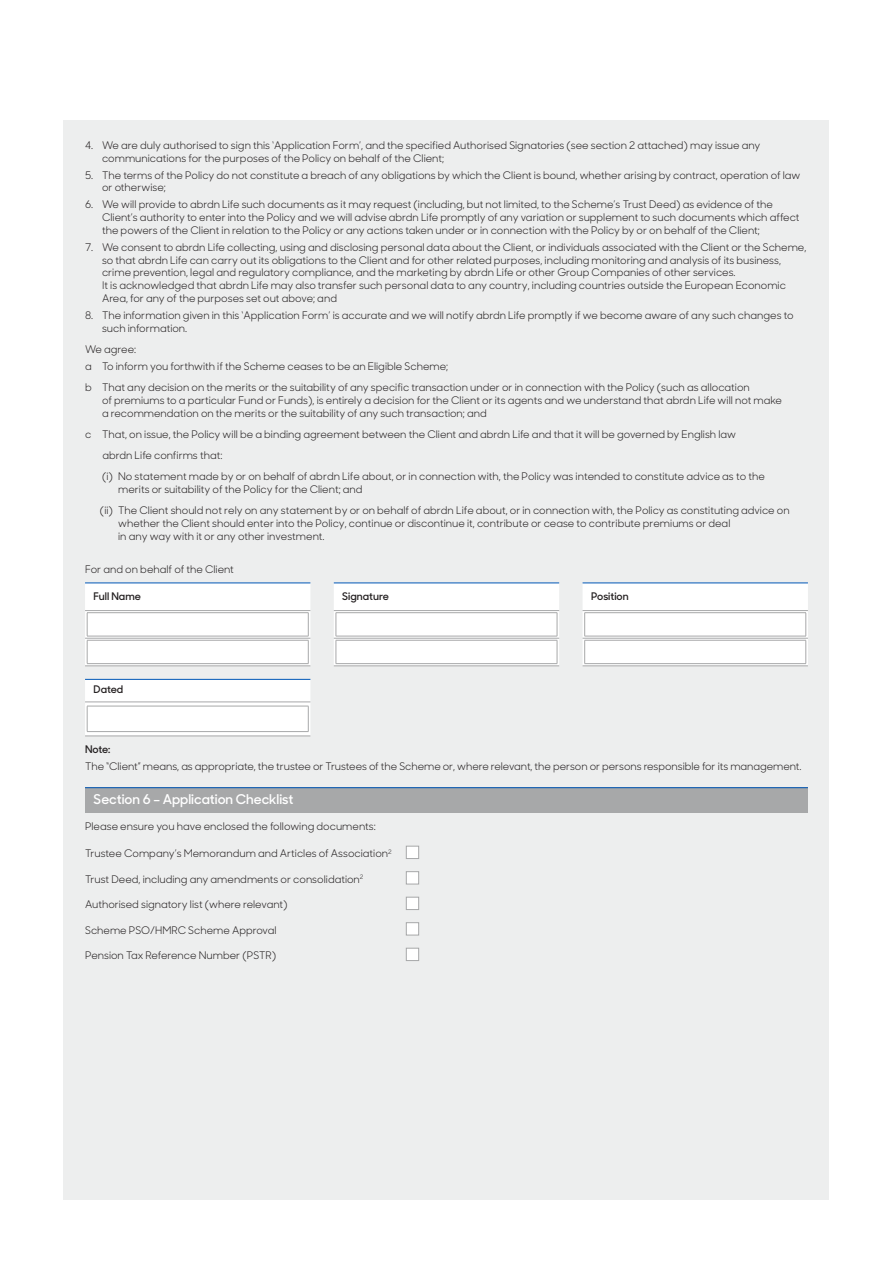
<style>
.page{position:relative;width:893px;height:1263px;background:#fff}
.page>*{position:absolute;margin:0;border:0;box-sizing:border-box;transform-origin:0 0}
.t1{font:600 13.5px "Sharp Sans Display No 1";color:#fff}
.t2{font:10.5px/12.8px "Sharp Sans Display No 1";color:#231f20}
.t3{font:600 10.5px "Sharp Sans Display No 1";color:#231f20}
</style>
<div class="page">
<div style="left:64px;top:120px;width:765px;height:1079px;background:#edeeee"></div>
<svg style="left:85px;top:583px;width:723px;height:83px;fill:#fff"></svg>
<hr style="left:85px;top:582px;width:225px;height:1px;background:#0057b7">
<hr style="left:334px;top:582px;width:225px;height:1px;background:#0057b7">
<hr style="left:583px;top:582px;width:225px;height:1px;background:#0057b7">
<hr style="left:85px;top:665px;width:225px;height:1px;background:#a7a8a9">
<hr style="left:334px;top:665px;width:225px;height:1px;background:#a7a8a9">
<hr style="left:583px;top:665px;width:225px;height:1px;background:#a7a8a9">
<hr style="left:85px;top:610px;width:225px;height:1px;background:#a7a8a9">
<hr style="left:334px;top:610px;width:225px;height:1px;background:#a7a8a9">
<hr style="left:583px;top:610px;width:225px;height:1px;background:#a7a8a9">
<hr style="left:85px;top:638px;width:225px;height:1px;background:#a7a8a9">
<hr style="left:334px;top:638px;width:225px;height:1px;background:#a7a8a9">
<hr style="left:583px;top:638px;width:225px;height:1px;background:#a7a8a9">
<div style="left:87px;top:613px;width:221px;height:23px;background:#fff"></div>
<hr style="left:87px;top:612px;width:221px;height:1px;background:#a7a8a9">
<hr style="left:87px;top:636px;width:221px;height:1px;background:#a7a8a9">
<div style="left:336px;top:613px;width:221px;height:23px;background:#fff"></div>
<hr style="left:336px;top:612px;width:221px;height:1px;background:#a7a8a9">
<hr style="left:336px;top:636px;width:221px;height:1px;background:#a7a8a9">
<div style="left:585px;top:613px;width:221px;height:23px;background:#fff"></div>
<hr style="left:584px;top:612px;width:222px;height:1px;background:#a7a8a9">
<hr style="left:584px;top:636px;width:222px;height:1px;background:#a7a8a9">
<div style="left:87px;top:640px;width:221px;height:24px;background:#fff"></div>
<hr style="left:87px;top:640px;width:221px;height:1px;background:#a7a8a9">
<svg style="left:87px;top:613px;width:1px;height:50px"></svg>
<svg style="left:308px;top:613px;width:1px;height:50px"></svg>
<hr style="left:87px;top:663px;width:221px;height:1px;background:#a7a8a9">
<div style="left:336px;top:640px;width:221px;height:24px;background:#fff"></div>
<hr style="left:336px;top:640px;width:221px;height:1px;background:#a7a8a9">
<svg style="left:336px;top:613px;width:1px;height:50px"></svg>
<svg style="left:557px;top:613px;width:1px;height:50px"></svg>
<hr style="left:336px;top:663px;width:221px;height:1px;background:#a7a8a9">
<div style="left:585px;top:640px;width:221px;height:24px;background:#fff"></div>
<hr style="left:584px;top:640px;width:222px;height:1px;background:#a7a8a9">
<svg style="left:584px;top:613px;width:1px;height:50px"></svg>
<svg style="left:805px;top:613px;width:1px;height:50px"></svg>
<hr style="left:584px;top:663px;width:222px;height:1px;background:#a7a8a9">
<svg style="left:85px;top:679px;width:225px;height:57px;background:#f6f8f9"></svg>
<hr style="left:87px;top:731px;width:221px;height:1px;background:#a7a8a9">
<div style="left:85px;top:788px;width:723px;height:25px;background:#a7a8a9"></div>
<hr style="left:85px;top:787px;width:723px;height:1px;background:#0057b7">
<div style="left:406px;top:846px;width:13px;height:13px;background:#fff;border:1px solid #a7a8a9"></div>
<div style="left:406px;top:871px;width:13px;height:13px;background:#fff;border:1px solid #a7a8a9"></div>
<div style="left:406px;top:897px;width:13px;height:13px;background:#fff;border:1px solid #a7a8a9"></div>
<div style="left:406px;top:922px;width:13px;height:13px;background:#fff;border:1px solid #a7a8a9"></div>
<div style="left:406px;top:948px;width:13px;height:13px;background:#fff;border:1px solid #a7a8a9"></div>
<p class="t2" style="left:102px;top:138px;width:660px;text-indent:-17px">4. We are duly authorised to sign this ‘Application Form’, and the specified Authorised Signatories (see section 2 attached) may issue any communications for the purposes of the Policy on behalf of the Client;</p>
<p class="t2" style="left:102px;top:168px;width:700px;text-indent:-17px">5. The terms of the Policy do not constitute a breach of any obligations by which the Client is bound, whether arising by contract, operation of law or otherwise;</p>
<p class="t2" style="left:102px;top:197px;width:699px;text-indent:-17px">6. We will provide to abrdn Life such documents as it may request (including, but not limited, to the Scheme’s Trust Deed) as evidence of the<br>Client’s authority to enter into the Policy and we will advise abrdn Life promptly of any variation or supplement to such documents which affect the powers of the Client in relation to the Policy or any actions taken under or in connection with the Policy by or on behalf of the Client;</p>
<p class="t2" style="left:102px;top:240px;width:706px;text-indent:-17px">7. We consent to abrdn Life collecting, using and disclosing personal data about the Client, or individuals associated with the Client or the Scheme, so that abrdn Life can carry out its obligations to the Client and for other related purposes, including monitoring and analysis of its business, crime prevention, legal and regulatory compliance, and the marketing by abrdn Life or other Group Companies of other services.<br>It is acknowledged that abrdn Life may also transfer such personal data to any country, including countries outside the European Economic Area, for any of the purposes set out above; and</p>
<p class="t2" style="left:102px;top:308px;width:693px;text-indent:-17px">8. The information given in this ‘Application Form’ is accurate and we will notify abrdn Life promptly if we become aware of any such changes to such information.</p>
<p class="t2" style="left:85px;top:340px;width:365px;line-height:17px">We agree:<br>a To inform you forthwith if the Scheme ceases to be an Eligible Scheme;</p>
<p class="t2" style="left:102px;top:380px;width:681px;text-indent:-17px">b That any decision on the merits or the suitability of any specific transaction under or in connection with the Policy (such as allocation<br>of premiums to a particular Fund or Funds), is entirely a decision for the Client or its agents and we understand that abrdn Life will not make a recommendation on the merits or the suitability of any such transaction; and</p>
<p class="t2" style="left:102px;top:423px;width:664px;line-height:21.3px;text-indent:-17px">c That, on issue, the Policy will be a binding agreement between the Client and abrdn Life and that it will be governed by English law abrdn Life confirms that:<br>(i) No statement made by or on behalf of abrdn Life about, or in connection with, the Policy was intended to constitute advice as to the</p>
<p class="t2" style="left:100px;top:478px;width:691px;line-height:21.3px;text-indent:18px">merits or suitability of the Policy for the Client; and<br>(ii) The Client should not rely on any statement by or on behalf of abrdn Life about, or in connection with, the Policy as constituting advice on</p>
<p class="t2" style="left:118px;top:516px;width:614px">whether the Client should enter into the Policy, continue or discontinue it, contribute or cease to contribute premiums or deal in any way with it or any other investment.</p>
<p class="t2" style="left:85px;top:562px;width:150px">For and on behalf of the Client</p>
<p class="t3" style="left:94px;top:588px;width:49px">Full Name</p>
<p class="t3" style="left:342px;top:588px;width:48px">Signature</p>
<p class="t3" style="left:591px;top:588px;width:39px">Position</p>
<p class="t3" style="left:94px;top:681px;width:31px">Dated</p>
<p class="t3" style="left:85px;top:741px;width:27px">Note:</p>
<p class="t2" style="left:85px;top:759px;width:718px">The “Client” means, as appropriate, the trustee or Trustees of the Scheme or, where relevant, the person or persons responsible for its management.</p>
<p class="t1" style="left:94px;top:789px;width:201px">Section 6 – Application Checklist</p>
<p class="t2" style="left:85px;top:819px;width:292px">Please ensure you have enclosed the following documents:</p>
<p class="t2" style="left:85px;top:846px;width:308px">Trustee Company’s Memorandum and Articles of Association<sup>2</sup></p>
<p class="t2" style="left:85px;top:872px;width:280px">Trust Deed, including any amendments or consolidation<sup>2</sup></p>
<p class="t2" style="left:85px;top:897px;width:204px">Authorised signatory list (where relevant)</p>
<p class="t2" style="left:85px;top:923px;width:193px">Scheme PSO/HMRC Scheme Approval</p>
<p class="t2" style="left:85px;top:948px;width:193px">Pension Tax Reference Number (PSTR)</p>
</div>
